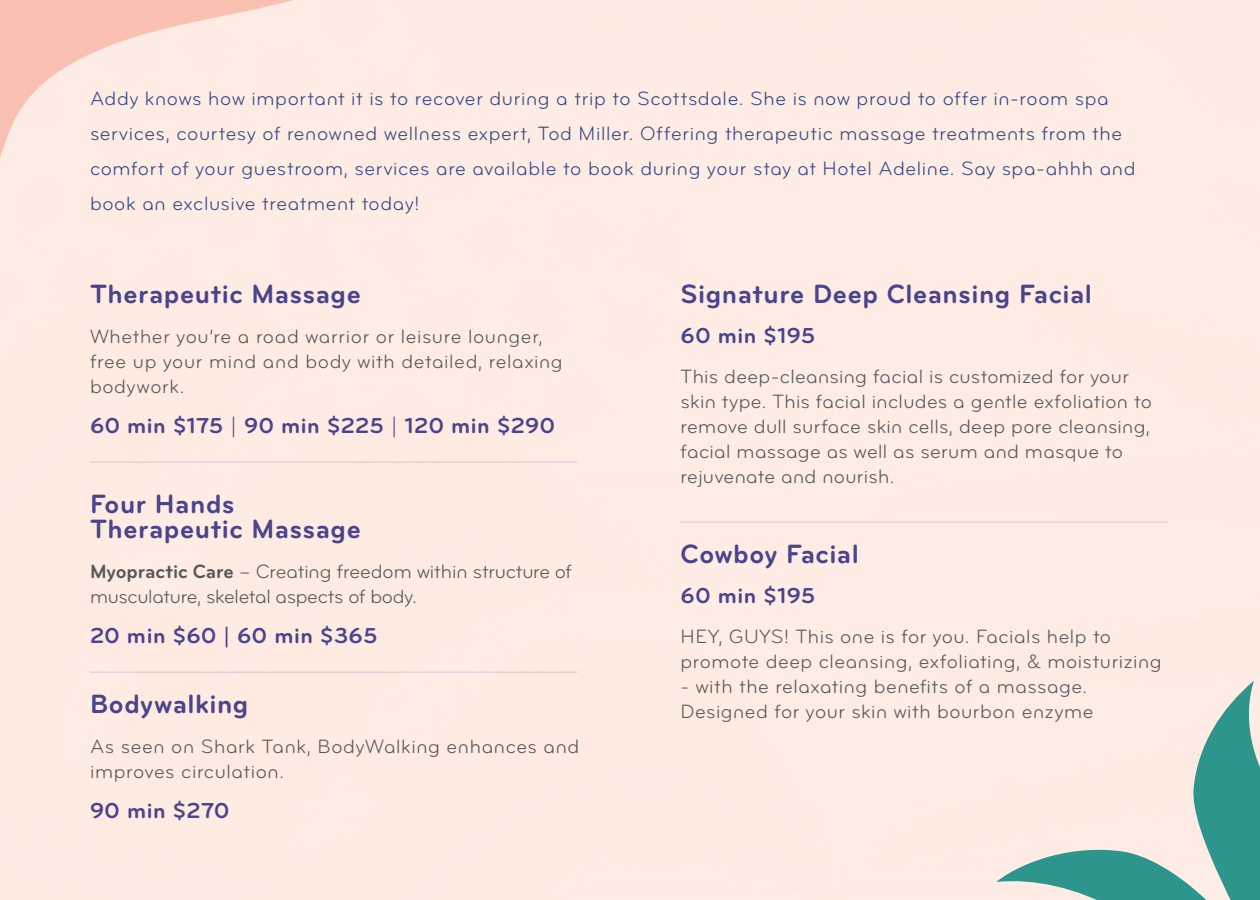
<style>
.page{position:relative;width:1260px;height:900px;background:#feece4}
.page>*{position:absolute;margin:0;border:0;box-sizing:border-box;transform-origin:0 0}
.t1{font:700 27.5px/25px "Bryant Pro";letter-spacing:.02em;color:#4b438d}
.t2{font:700 22.5px "Bryant Pro";letter-spacing:.025em;color:#4b438d}
.t3{font:20px/25px "Bryant Pro Regular Alternate";letter-spacing:.02em;color:#57585a}
.t4{font:20px/35px "Bryant Pro Regular Alternate";letter-spacing:.03em;color:#374982}
.t5{font:20px/25px "Bryant Pro Regular Alternate";letter-spacing:-.01em;color:#57585a}
.s1{font-family:"Bryant Pro Regular Alternate";font-weight:400}
.s2{font-family:"Bryant Pro";font-weight:700}
</style>
<div class="page">
<svg style="left:0;top:0;width:292px;height:157px"></svg>
<hr style="left:90px;top:462px;width:487px;height:1px;background:#2e247d">
<hr style="left:90px;top:672px;width:487px;height:1px;background:#2e247d">
<hr style="left:681px;top:522px;width:487px;height:1px;background:#2e247d">
<svg style="left:996px;top:681px;width:264px;height:219px"></svg>
<p class="t4" style="left:90px;top:81px;width:1047px">Addy knows how important it is to recover during a trip to Scottsdale. She is now proud to offer in-room spa services, courtesy of renowned wellness expert, Tod Miller. Offering therapeutic massage treatments from the comfort of your guestroom, services are available to book during your stay at Hotel Adeline. Say spa-ahhh and book an exclusive treatment today!</p>
<h1 class="t1" style="left:90px;top:282px;width:273px">Therapeutic Massage</h1>
<p class="t3" style="left:90px;top:324px;width:474px">Whether you’re a road warrior or leisure lounger, free up your mind and body with detailed, relaxing bodywork.</p>
<p class="t2" style="left:90px;top:413px;width:467px">60 min $175 <span class="s1">|</span> 90 min $225 <span class="s1">|</span> 120 min $290</p>
<h1 class="t1" style="left:90px;top:492px;width:273px">Four Hands<br>Therapeutic Massage</h1>
<p class="t5" style="left:90px;top:559px;width:484px"><span class="s2">Myopractic Care</span> – Creating freedom within structure of musculature, skeletal aspects of body.</p>
<p class="t2" style="left:90px;top:623px;width:289px">20 min $60 | 60 min $365</p>
<h1 class="t1" style="left:90px;top:692px;width:160px">Bodywalking</h1>
<p class="t3" style="left:90px;top:734px;width:491px">As seen on Shark Tank, BodyWalking enhances and improves circulation.</p>
<p class="t2" style="left:90px;top:798px;width:141px">90 min $270</p>
<h1 class="t1" style="left:681px;top:282px;width:413px">Signature Deep Cleansing Facial</h1>
<p class="t2" style="left:681px;top:323px;width:136px">60 min $195</p>
<p class="t3" style="left:681px;top:364px;width:473px">This deep-cleansing facial is customized for your skin type. This facial includes a gentle exfoliation to remove dull surface skin cells, deep pore cleansing, facial massage as well as serum and masque to rejuvenate and nourish.</p>
<h1 class="t1" style="left:681px;top:542px;width:180px">Cowboy Facial</h1>
<p class="t2" style="left:681px;top:583px;width:136px">60 min $195</p>
<p class="t3" style="left:681px;top:624px;width:482px">HEY, GUYS! This one is for you. Facials help to promote deep cleansing, exfoliating, &amp; moisturizing</p>
<p class="t3" style="left:681px;top:674px;width:414px">- with the relaxating benefits of a massage.<br>Designed for your skin with bourbon enzyme</p>
</div>
